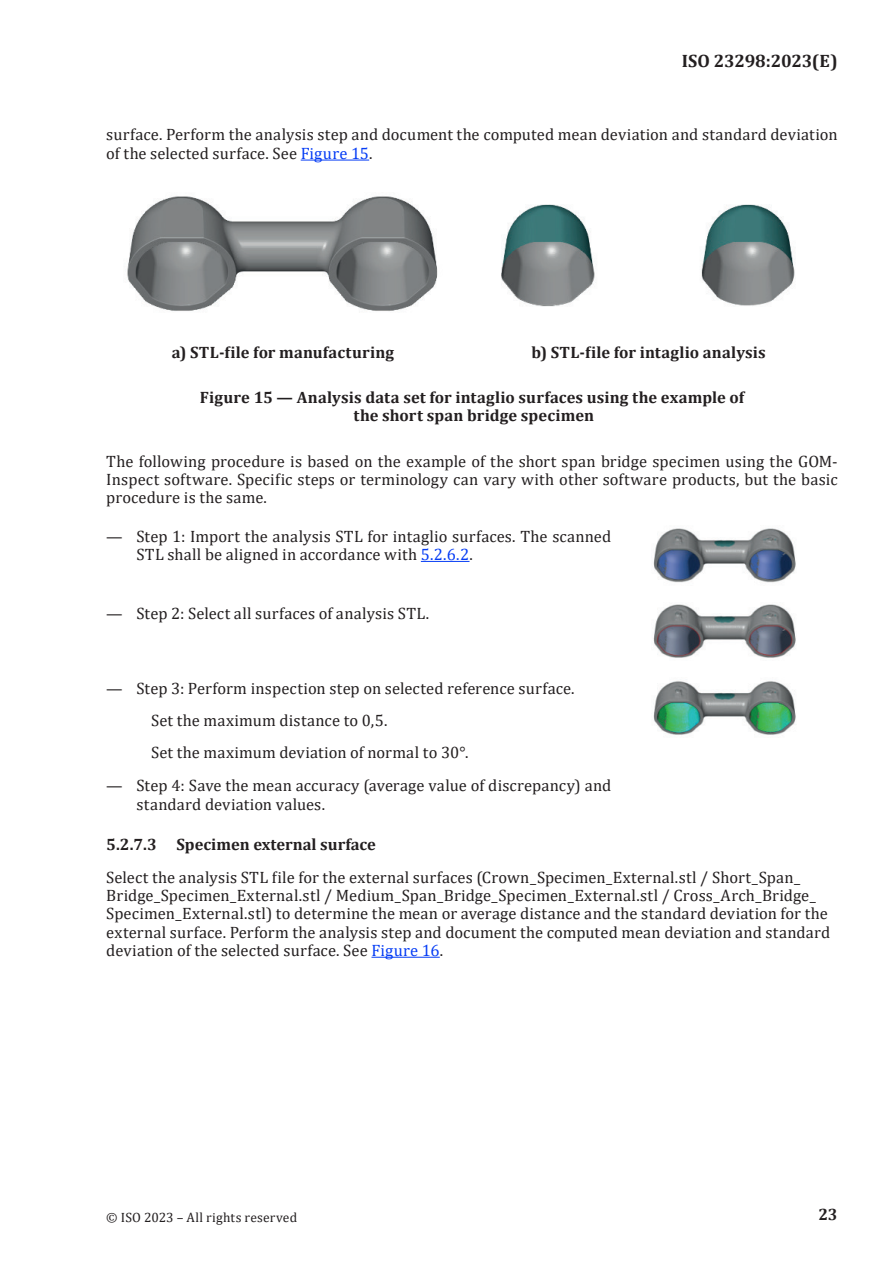
<style>
.page{position:relative;width:893px;height:1263px;background:#fff}
.page>*{position:absolute;margin:0;border:0;box-sizing:border-box;transform-origin:0 0}
.t1{font:700 18px "Cambria";letter-spacing:-.02em;color:#231f20}
.Body_Text_Left{font:16.5px/18.1px "Cambria";letter-spacing:.01em;color:#231f20}
.Body_Text{font:16.5px/18.1px "Cambria";letter-spacing:.005em;color:#231f20}
.List_Continue{font:16.5px/18.1px "Cambria";letter-spacing:.01em;color:#231f20}
.Figure_title{font:700 16.5px/18.1px "Cambria";letter-spacing:.01em;color:#231f20;text-align:center}
.Body_Text_indent{font:16.5px "Cambria";letter-spacing:.01em;color:#231f20}
.Table_Text__11{font:700 16.5px "Cambria";letter-spacing:.01em;color:#231f20}
.Heading_4{font:700 16.5px "Cambria";color:#231f20}
.t2{font:13.5px "Cambria";letter-spacing:.015em;color:#231f20}
.s1{color:#053cf5}
</style>
<div class="page">
<hr style="left:301px;top:160px;width:68px;height:1px;background:#053cf5">
<hr style="left:371px;top:957px;width:69px;height:1px;background:#053cf5">
<img style="left:127px;top:196px;width:311px;height:115px">
<img style="left:501px;top:204px;width:294px;height:103px">
<hr style="left:421px;top:561px;width:48px;height:1px;background:#053cf5">
<img style="left:653px;top:528px;width:143px;height:55px">
<img style="left:653px;top:604px;width:143px;height:54px">
<img style="left:653px;top:681px;width:143px;height:54px">
<p class="t1" style="left:682px;top:48px;width:157px">ISO 23298:2023(E)</p>
<p class="Body_Text" style="left:106px;top:126px;width:733px">surface. Perform the analysis step and document the computed mean deviation and standard deviation of the selected surface. See <span class="s1">Figure 15</span>.</p>
<p class="Table_Text__11" style="left:172px;top:341px;width:224px">a) STL-file for manufacturing</p>
<p class="Table_Text__11" style="left:531px;top:341px;width:236px">b) STL-file for intaglio analysis</p>
<p class="Figure_title" style="left:200px;top:388px;width:546px">Figure 15 — Analysis data set for intaglio surfaces using the example of the short span bridge specimen</p>
<p class="Body_Text" style="left:106px;top:452px;width:733px;text-align:justify">The following procedure is based on the example of the short span bridge specimen using the GOM-Inspect software. Specific steps or terminology can vary with other software products, but the basic procedure is the same.</p>
<p class="List_Continue" style="left:136px;top:527px;width:476px;text-indent:-30px">— Step 1: Import the analysis STL for intaglio surfaces. The scanned<br>STL shall be aligned in accordance with <span class="s1">5.2.6.2</span>.</p>
<p class="List_Continue" style="left:106px;top:604px;width:325px">— Step 2: Select all surfaces of analysis STL.</p>
<p class="List_Continue" style="left:106px;top:679px;width:470px">— Step 3: Perform inspection step on selected reference surface.</p>
<p class="Body_Text_indent" style="left:151px;top:711px;width:238px">Set the maximum distance to 0,5.</p>
<p class="Body_Text_indent" style="left:151px;top:743px;width:319px">Set the maximum deviation of normal to 30°.</p>
<p class="List_Continue" style="left:136px;top:777px;width:476px;text-indent:-30px">— Step 4: Save the mean accuracy (average value of discrepancy) and standard deviation values.</p>
<h4 class="Heading_4" style="left:106px;top:833px;width:271px">5.2.7.3 Specimen external surface</h4>
<p class="Body_Text_Left" style="left:106px;top:868px;width:726px">Select the analysis STL file for the external surfaces (Crown_Specimen_External.stl / Short_Span_ Bridge_Specimen_External.stl / Medium_Span_Bridge_Specimen_External.stl / Cross_Arch_Bridge_ Specimen_External.stl) to determine the mean or average distance and the standard deviation for the external surface. Perform the analysis step and document the computed mean deviation and standard deviation of the selected surface. See <span class="s1">Figure 16</span>.</p>
<p class="t2" style="left:106px;top:1209px;width:192px">© ISO 2023 – All rights reserved</p>
<p class="Figure_title" style="left:818px;top:1205px;width:21px">23</p>
</div>
